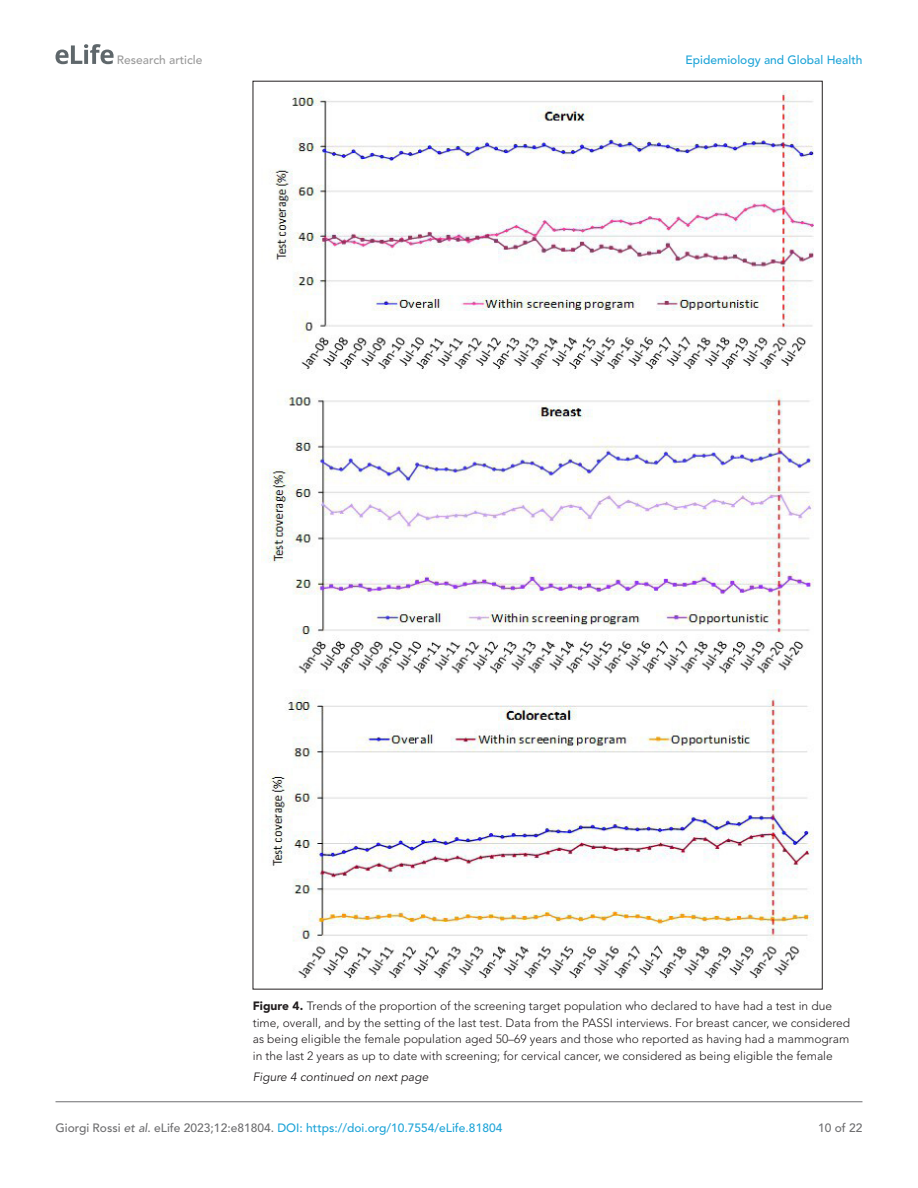
<style>
.page{position:relative;width:918px;height:1188px;background:#fff}
.page>*{position:absolute;margin:0;border:0;box-sizing:border-box;transform-origin:0 0}
.t1{font:300 12px/16.5px "Avenir LT Std";color:#231f20}
.t2{font:500 12px "Avenir LT Std";color:#1ea4d7}
.t3{font:italic 12px "Avenir LT Std";color:#231f20}
.t4{font:500 12px "Avenir LT Std";color:#9a9a9a}
.t5{font:500 12px "Avenir LT Std";color:#6e6e70}
.s1{font-weight:900}
.s2{color:#6e6e70}
.s3{font-style:italic;color:#6e6e70}
</style>
<div class="page">
<svg style="left:56px;top:44px;width:58px;height:20px"></svg>
<hr style="left:56px;top:1101px;width:806px;height:1px;background:#6e6e70">
<img style="left:262px;top:90px;width:551px;height:890px">
<p class="t4" style="left:117px;top:53px;width:87px">Research article</p>
<p class="t2" style="left:686px;top:53px;width:178px">Epidemiology and Global Health</p>
<p class="t1" style="left:253px;top:998px;width:599px"><span class="s1">Figure 4.</span> Trends of the proportion of the screening target population who declared to have had a test in due time, overall, and by the setting of the last test. Data from the PASSI interviews. For breast cancer, we considered as being eligible the female population aged 50–69 years and those who reported as having had a mammogram in the last 2 years as up to date with screening; for cervical cancer, we considered as being eligible the female</p>
<p class="t3" style="left:253px;top:1070px;width:177px">Figure 4 continued on next page</p>
<p class="t2" style="left:56px;top:1121px;width:448px"><span class="s2">Giorgi Rossi</span> <span class="s3">et al</span><span class="s2">. eLife 2023;12:e81804.</span> DOI: https://doi.org/10.7554/eLife.81804</p>
<p class="t5" style="left:818px;top:1121px;width:46px">10 of 22</p>
</div>
